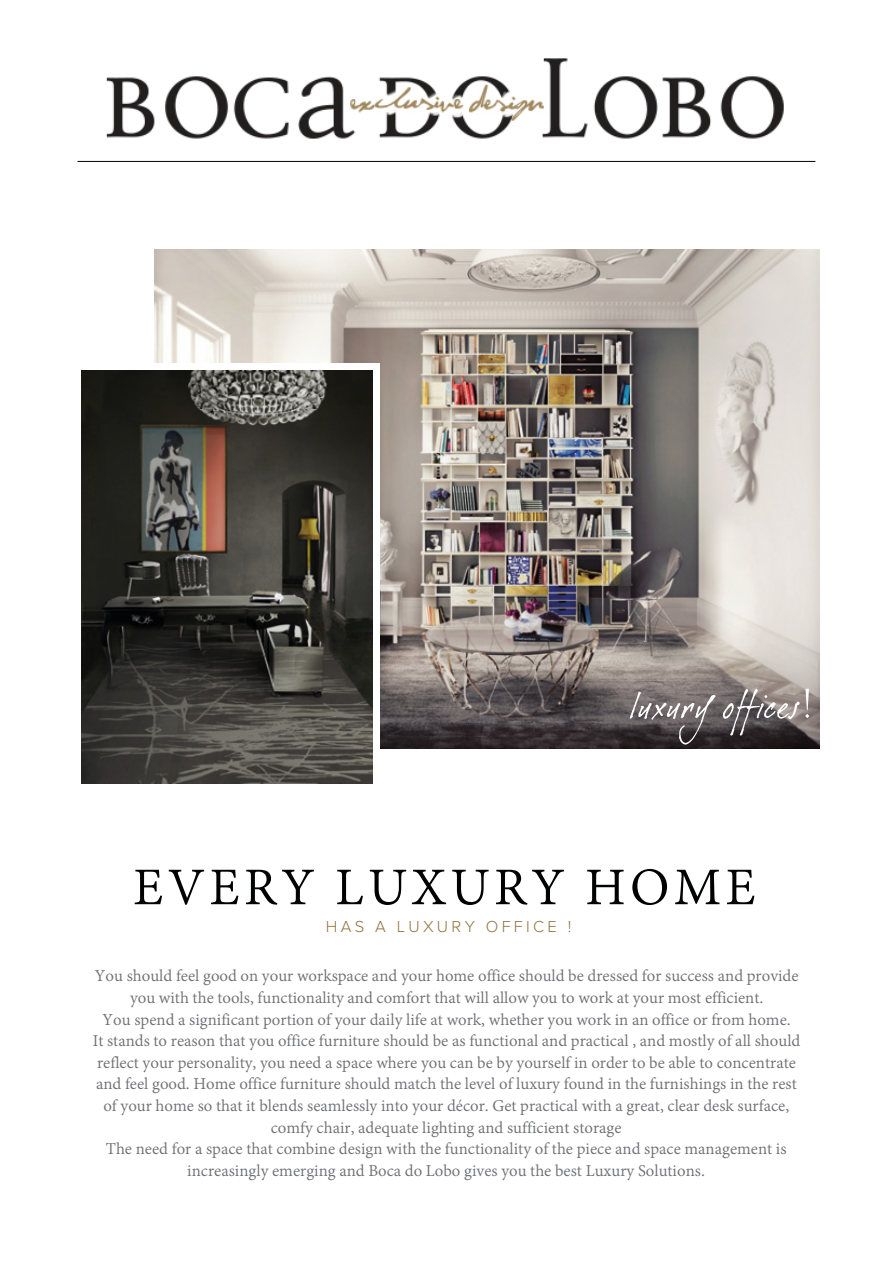
<style>
.page{position:relative;width:893px;height:1263px;background:#fff}
.page>*{position:absolute;margin:0;border:0;box-sizing:border-box;transform-origin:0 0}
.t1{font:57.3px "Adobe Devanagari";letter-spacing:.075em;color:#000101}
.t2{font:18px/21.6px "Adobe Devanagari";color:#6e6f72;text-align:center}
.t3{font:300 16.5px "Proxima Nova";letter-spacing:.2em;color:#91743d}
</style>
<div class="page">
<img style="left:106px;top:58px;width:678px;height:81px">
<hr style="left:78px;top:161px;width:737px;height:1px;background:#000101">
<img style="left:154px;top:249px;width:666px;height:500px">
<div style="left:73px;top:363px;width:307px;height:426px;background:#fff"></div>
<img style="left:82px;top:370px;width:290px;height:413px">
<svg style="left:630px;top:692px;width:86px;height:52px;background:#6c6566"></svg>
<svg style="left:723px;top:689px;width:86px;height:47px;background:#7b7474"></svg>
<h1 class="t1" style="left:133px;top:855px;width:624px">EVERY LUXURY HOME</h1>
<p class="t3" style="left:326px;top:917px;width:247px">HAS A LUXURY OFFICE !</p>
<p class="t2" style="left:93px;top:967px;width:709px">You should feel good on your workspace and your home office should be dressed for success and provide you with the tools, functionality and comfort that will allow you to work at your most efficient.<br>You spend a significant portion of your daily life at work, whether you work in an office or from home.<br>It stands to reason that you office furniture should be as functional and practical , and mostly of all should reflect your personality, you need a space where you can be by yourself in order to be able to concentrate and feel good. Home office furniture should match the level of luxury found in the furnishings in the rest of your home so that it blends seamlessly into your décor. Get practical with a great, clear desk surface, comfy chair, adequate lighting and sufficient storage<br>The need for a space that combine design with the functionality of the piece and space management is increasingly emerging and Boca do Lobo gives you the best Luxury Solutions.</p>
</div>
